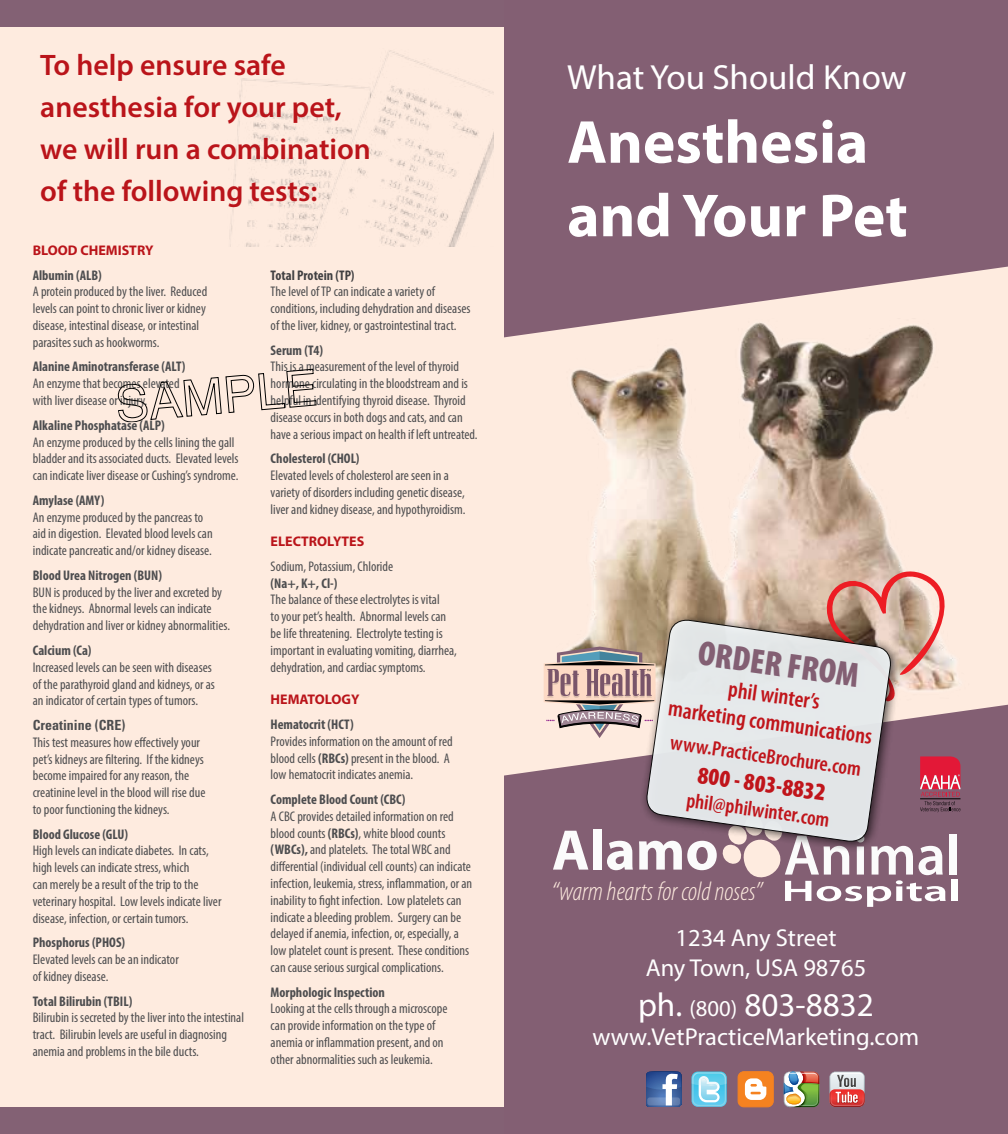
<style>
.page{position:relative;width:1008px;height:1134px;background:#fff}
.page>*{position:absolute;margin:0;border:0;box-sizing:border-box;transform-origin:0 0}
.t1{font:700 61.25px/73.5px "Myriad Pro";color:#fff}
.t2{font:600 57.75px "Myriad Pro";color:#fbfbfb}
.t3{font:35px "Myriad Pro";color:#fff}
.t4{font:900 condensed 35px "Myriad Pro";color:#835f73}
.t5{font:33.25px "Myriad Pro";color:#fff}
.t6{font:600 29.75px/42px "Myriad Pro";color:#ba141a}
.t7{font:italic 300 condensed 26.78px "Myriad Pro";color:#feebdf}
.t8{font:24.5px/29.4px "Myriad Pro";color:#fff;text-align:center}
.t9{font:900 condensed 24.5px "Myriad Pro";color:#c0151b}
.t10{font:600 condensed 22.75px/27.3px "Myriad Pro";color:#c0151b;text-align:center}
.t11{font:600 condensed 21px "Myriad Pro";color:#c0151b}
.t12{font:condensed 14px/16.8px "Myriad Pro";color:#4d4d4f}
.t13{font:700 condensed 14px "Myriad Pro";color:#4d4d4f}
.t14{font:700 14px "Myriad Pro";color:#ba141a}
.t15{font:700 condensed 14px "Myriad Pro";color:#414042}
.t16{font:700 condensed 14px "Univers LT Std";color:#4d4d4f}
.s1{font-weight:700}
.s2{font-size:22.75px}
</style>
<div class="page">
<div style="left:0;top:0;width:1008px;height:1121px;background:#feebdf"></div>
<div style="left:0;top:1107px;width:1008px;height:27px;background:#836174"></div>
<div style="left:0;top:0;width:1008px;height:27px;background:#836174"></div>
<div style="left:504px;top:0;width:504px;height:1134px;background:#835f73"></div>
<svg style="left:504px;top:267px;width:504px;height:517px;fill:#feebdf"></svg>
<img style="left:536px;top:318px;width:435px;height:402px">
<svg style="left:544px;top:647px;width:95px;height:91px"></svg>
<svg style="left:811px;top:559px;width:160px;height:142px;background:#e4bcae"></svg>
<img style="left:230px;top:50px;width:264px;height:197px">
<svg style="left:722px;top:853px;width:89px;height:48px"></svg>
<svg style="left:817px;top:880px;width:129px;height:27px"></svg>
<div style="left:952px;top:880px;width:6px;height:21px;background:#fff"></div>
<svg style="left:920px;top:756px;width:40px;height:56px"></svg>
<svg style="left:646px;top:1072px;width:35px;height:35px"></svg>
<svg style="left:647px;top:1097px;width:33px;height:8px"></svg>
<svg style="left:692px;top:1072px;width:35px;height:35px"></svg>
<div style="left:738px;top:1072px;width:35px;height:35px;background:#f58220;border-radius:6px"></div>
<div style="left:738px;top:1072px;width:35px;height:35px;border:1px solid #f58220;border-radius:6px"></div>
<svg style="left:745px;top:1078px;width:21px;height:22px"></svg>
<svg style="left:829px;top:1072px;width:36px;height:35px"></svg>
<svg style="left:784px;top:1072px;width:35px;height:35px"></svg>
<div style="left:639px;top:613px;width:263px;height:240px;background:#000;opacity:.75"></div>
<svg style="left:645px;top:618px;width:248px;height:226px;background:#cfcccd"></svg>
<svg style="left:117px;top:369px;width:200px;height:54px"></svg>
<h3 class="t6" style="left:40px;top:43px;width:332px">To help ensure safe anesthesia for your pet, we will run a combination of the following tests:</h3>
<p class="t14" style="left:33px;top:241px;width:122px">BLOOD CHEMISTRY</p>
<p class="t13" style="left:33px;top:266px;width:71px">Albumin (ALB)</p>
<p class="t12" style="left:33px;top:283px;width:176px">A protein produced by the liver. Reduced levels can point to chronic liver or kidney disease, intestinal disease, or intestinal parasites such as hookworms.</p>
<p class="t13" style="left:33px;top:358px;width:154px">Alanine Aminotransferase (ALT)</p>
<p class="t12" style="left:33px;top:375px;width:148px">An enzyme that becomes elevated with liver disease or injury.</p>
<p class="t13" style="left:33px;top:416px;width:133px">Alkaline Phosphatase (ALP)</p>
<p class="t12" style="left:33px;top:433px;width:207px">An enzyme produced by the cells lining the gall bladder and its associated ducts. Elevated levels can indicate liver disease or Cushing’s syndrome.</p>
<p class="t13" style="left:33px;top:491px;width:73px">Amylase (AMY)</p>
<p class="t12" style="left:33px;top:508px;width:181px">An enzyme produced by the pancreas to aid in digestion. Elevated blood levels can indicate pancreatic and/or kidney disease.</p>
<p class="t13" style="left:33px;top:566px;width:131px">Blood Urea Nitrogen (BUN)</p>
<p class="t12" style="left:33px;top:583px;width:199px">BUN is produced by the liver and excreted by the kidneys. Abnormal levels can indicate dehydration and liver or kidney abnormalities.</p>
<p class="t13" style="left:33px;top:642px;width:60px">Calcium (Ca)</p>
<p class="t12" style="left:33px;top:659px;width:184px">Increased levels can be seen with diseases of the parathyroid gland and kidneys, or as an indicator of certain types of tumors.</p>
<p class="t16" style="left:33px;top:716px;width:94px">Creatinine (CRE)</p>
<p class="t12" style="left:33px;top:734px;width:174px">This test measures how effectively your pet’s kidneys are filtering. If the kidneys become impaired for any reason, the creatinine level in the blood will rise due to poor functioning the kidneys.</p>
<p class="t13" style="left:33px;top:825px;width:97px">Blood Glucose (GLU)</p>
<p class="t12" style="left:33px;top:842px;width:190px">High levels can indicate diabetes. In cats, high levels can indicate stress, which<br>can merely be a result of the trip to the veterinary hospital. Low levels indicate liver disease, infection, or certain tumors.</p>
<p class="t13" style="left:33px;top:934px;width:94px">Phosphorus (PHOS)</p>
<p class="t12" style="left:33px;top:951px;width:148px">Elevated levels can be an indicator of kidney disease.</p>
<p class="t13" style="left:33px;top:992px;width:101px">Total Bilirubin (TBIL)</p>
<p class="t12" style="left:33px;top:1009px;width:213px">Bilirubin is secreted by the liver into the intestinal tract. Bilirubin levels are useful in diagnosing anemia and problems in the bile ducts.</p>
<p class="t15" style="left:271px;top:266px;width:85px">Total Protein (TP)</p>
<p class="t12" style="left:271px;top:283px;width:201px">The level of TP can indicate a variety of conditions, including dehydration and diseases of the liver, kidney, or gastrointestinal tract.</p>
<p class="t13" style="left:271px;top:341px;width:54px">Serum (T4)</p>
<p class="t12" style="left:271px;top:358px;width:209px">This is a measurement of the level of thyroid hormone circulating in the bloodstream and is helpful in identifying thyroid disease. Thyroid disease occurs in both dogs and cats, and can have a serious impact on health if left untreated.</p>
<p class="t13" style="left:271px;top:450px;width:90px">Cholesterol (CHOL)</p>
<p class="t12" style="left:271px;top:467px;width:197px">Elevated levels of cholesterol are seen in a variety of disorders including genetic disease, liver and kidney disease, and hypothyroidism.</p>
<p class="t14" style="left:271px;top:532px;width:95px">ELECTROLYTES</p>
<p class="t12" style="left:271px;top:558px;width:124px">Sodium, Potassium, Chloride</p>
<p class="t13" style="left:271px;top:574px;width:68px">(Na+, K+, Cl-)</p>
<p class="t12" style="left:271px;top:591px;width:188px">The balance of these electrolytes is vital<br>to your pet’s health. Abnormal levels can be life threatening. Electrolyte testing is important in evaluating vomiting, diarrhea, dehydration, and cardiac symptoms.</p>
<p class="t14" style="left:271px;top:690px;width:90px">HEMATOLOGY</p>
<p class="t13" style="left:271px;top:715px;width:85px">Hematocrit (HCT)</p>
<p class="t12" style="left:271px;top:733px;width:184px">Provides information on the amount of red blood cells <span class="s1">(RBCs)</span> present in the blood. A low hematocrit indicates anemia.</p>
<p class="t13" style="left:271px;top:791px;width:136px">Complete Blood Count (CBC)</p>
<p class="t12" style="left:271px;top:808px;width:203px">A CBC provides detailed information on red blood counts <span class="s1">(RBCs)</span>, white blood counts <span class="s1">(WBCs),</span> and platelets. The total WBC and differential (individual cell counts) can indicate infection, leukemia, stress, inflammation, or an inability to fight infection. Low platelets can indicate a bleeding problem. Surgery can be delayed if anemia, infection, or, especially, a low platelet count is present. These conditions can cause serious surgical complications.</p>
<p class="t13" style="left:271px;top:983px;width:116px">Morphologic Inspection</p>
<p class="t12" style="left:271px;top:1000px;width:178px">Looking at the cells through a microscope can provide information on the type of anemia or inflammation present, and on other abnormalities such as leukemia.</p>
<h3 class="t3" style="left:567px;top:56px;width:341px">What You Should Know</h3>
<h1 class="t1" style="left:567px;top:103px;width:342px">Anesthesia and Your Pet</h1>
<h3 class="t4" style="left:701px;top:631px;width:164px;rotate:8deg">ORDER FROM</h3>
<h3 class="t10" style="left:674px;top:667px;width:207px;rotate:8deg">phil winter’s<br>marketing communications</h3>
<h3 class="t11" style="left:672px;top:729px;width:194px;rotate:8deg">www.PracticeBrochure.com</h3>
<h3 class="t9" style="left:700px;top:759px;width:130px;rotate:8deg">800 - 803-8832</h3>
<h3 class="t11" style="left:688px;top:787px;width:146px;rotate:8deg">phil@philwinter.com</h3>
<h2 class="t2" style="left:552px;top:818px;width:410px"><span class="s1">Alamo</span> Animal</h2>
<h3 class="t7" style="left:552px;top:876px;width:212px">“warm hearts for cold noses”</h3>
<h3 class="t8" style="left:646px;top:923px;width:222px">1234 Any Street<br>Any Town, USA 98765</h3>
<h3 class="t5" style="left:638px;top:984px;width:237px">ph. <span class="s2">(800)</span> 803-8832</h3>
<h3 class="t8" style="left:593px;top:1022px;width:328px">www.VetPracticeMarketing.com</h3>
</div>
